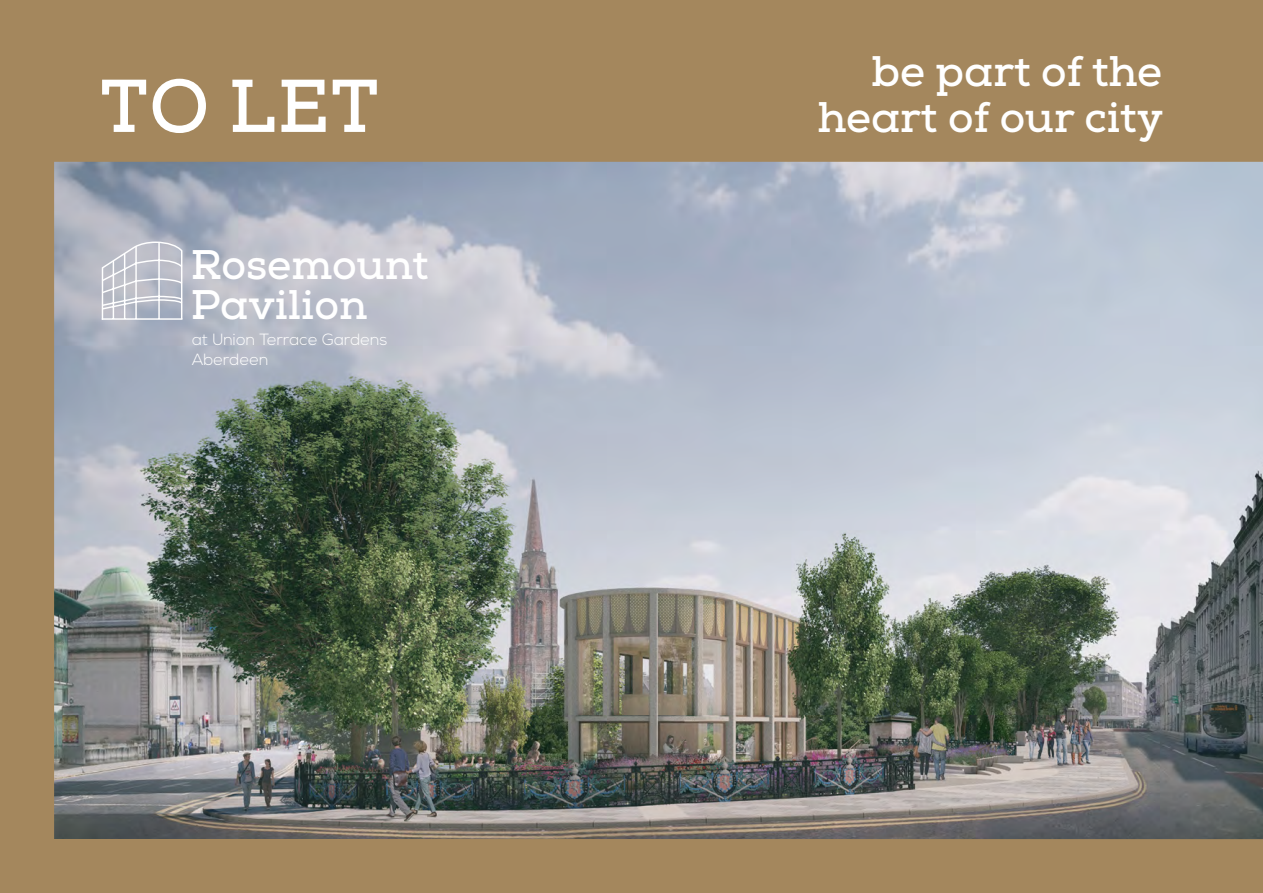
<style>
.page{position:relative;width:1263px;height:893px;background:#a4875d}
.page>*{position:absolute;margin:0;border:0;box-sizing:border-box;transform-origin:0 0}
.t1{font:700 74.7px "Nexa Slab Demo";color:#fff}
.t2{font:700 42.75px "Nexa Slab Demo";color:#fff}
.t3{font:700 41.4px/40.8px "Nexa Slab Demo";color:#fff}
.t4{font:300 16.2px/19.5px "Nexa";color:#fff}
</style>
<div class="page">
<img style="left:54px;top:162px;width:1209px;height:677px">
<svg style="left:102px;top:242px;width:80px;height:78px;background:#c4c7d0"></svg>
<h1 class="t1" style="left:100px;top:61px;width:281px">TO LET</h1>
<h3 class="t3" style="left:191px;top:245px;width:239px">Rosemount<br>Pavilion</h3>
<p class="t4" style="left:192px;top:331px;width:197px">at Union Terrace Gardens<br>Aberdeen</p>
<h2 class="t2" style="left:871px;top:46px;width:292px">be part of the</h2>
<h2 class="t2" style="left:818px;top:91px;width:347px">heart of our city</h2>
</div>
